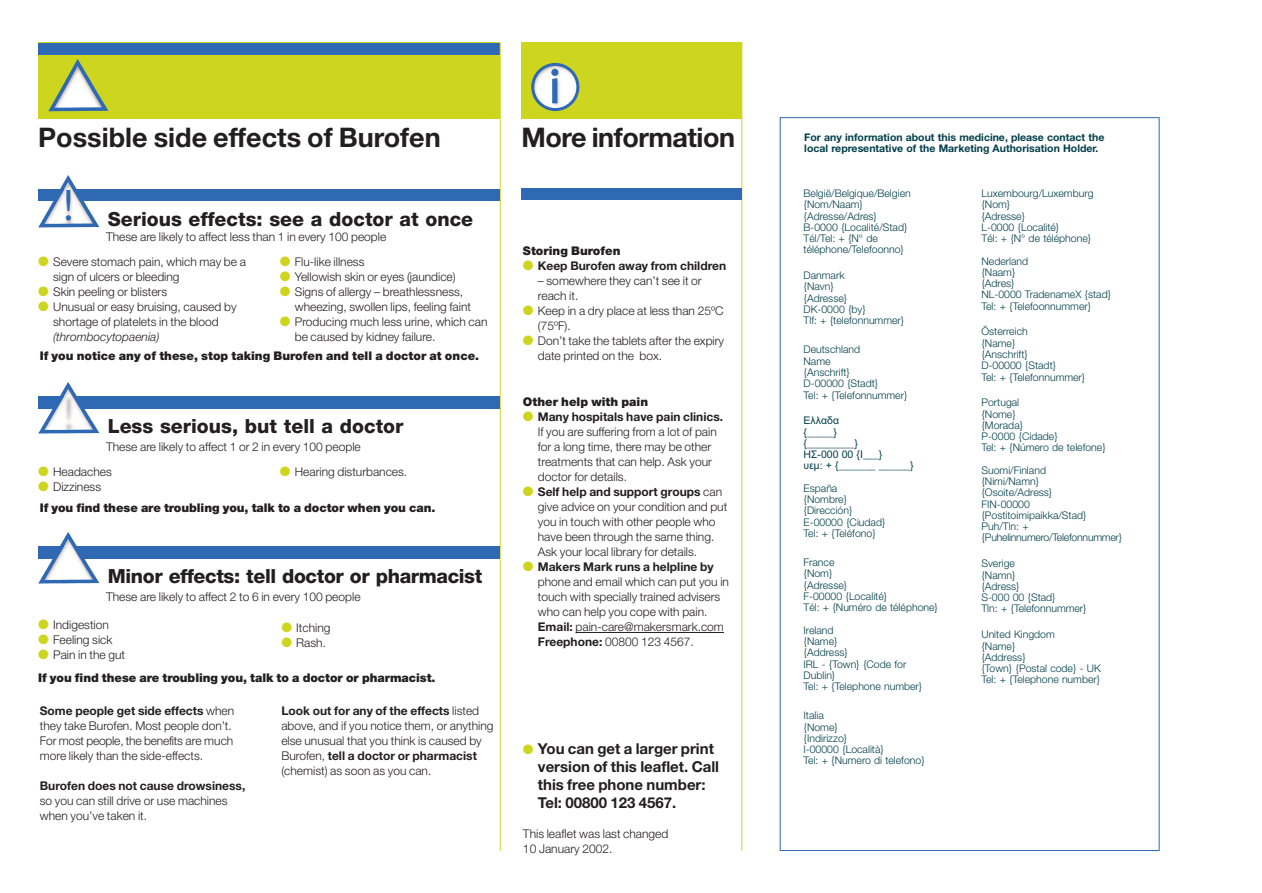
<style>
.page{position:relative;width:1262px;height:893px;background:#fff}
.page>*{position:absolute;margin:0;border:0;box-sizing:border-box;transform-origin:0 0}
.t1{font:46.5px "Meta Plus Normal";color:#2f69b3}
.t2{font:43.5px "Andale Mono";color:#2f69b3}
.t3{font:700 27px "Helvetica Neue";color:#231f20}
.t4{font:800 19.5px "Helvetica Neue";color:#231f20}
.t5{font:800 19.5px "Helvetica Neue";letter-spacing:-.02em;color:#231f20}
.t6{font:700 15px/18px "Helvetica Neue";color:#231f20}
.t7{font:300 12px/15px "Helvetica Neue";color:#231f20}
.t8{font:900 12px "Helvetica Neue";letter-spacing:-.005em;color:#231f20}
.t9{font:700 12px "Helvetica Neue";color:#231f20}
.t10{font:italic 300 12px "Helvetica Neue";color:#231f20}
.t11{font:300 10.5px/11.2px "Helvetica Neue";color:#003e4a}
.t12{font:700 10.5px/11.2px "Helvetica Neue";color:#003e4a}
.t13{font:10.5px/11.2px "Arial Dual Greek";color:#003e4a}
.s1{color:#ced51e}
.s2{font-weight:700}
</style>
<div class="page">
<div style="left:38px;top:43px;width:462px;height:76px;background:#ced51e"></div>
<div style="left:38px;top:43px;width:462px;height:12px;background:#2f69b3"></div>
<div style="left:521px;top:43px;width:221px;height:76px;background:#ced51e"></div>
<hr style="left:575px;top:632px;width:43px;height:1px;background:#231f20">
<hr style="left:618px;top:632px;width:106px;height:1px;background:#231f20">
<hr style="left:500px;top:43px;width:1px;height:807px;background:#ced51e">
<hr style="left:741px;top:43px;width:1px;height:807px;background:#ced51e">
<div style="left:521px;top:188px;width:221px;height:12px;background:#2f69b3"></div>
<img style="left:48px;top:59px;width:61px;height:53px">
<div style="left:38px;top:396px;width:462px;height:12px;background:#2f69b3"></div>
<img style="left:38px;top:382px;width:62px;height:52px">
<div style="left:38px;top:189px;width:462px;height:12px;background:#2f69b3"></div>
<img style="left:38px;top:175px;width:62px;height:53px">
<div style="left:38px;top:546px;width:462px;height:12px;background:#2f69b3"></div>
<img style="left:38px;top:532px;width:62px;height:52px">
<svg style="left:531px;top:63px;width:48px;height:48px"></svg>
<h3 class="t3" style="left:38px;top:127px;width:404px">Possible side effects of Burofen</h3>
<h2 class="t2" style="left:56px;top:190px;width:28px">!</h2>
<h3 class="t4" style="left:108px;top:212px;width:367px">Serious effects: see a doctor at once</h3>
<p class="t7" style="left:106px;top:231px;width:282px">These are likely to affect less than 1 in every 100 people</p>
<p class="t7" style="left:280px;top:255px;width:86px"><span class="s1">●</span> Flu-like illness</p>
<p class="t7" style="left:280px;top:270px;width:177px"><span class="s1">●</span> Yellowish skin or eyes (jaundice)</p>
<p class="t7" style="left:295px;top:285px;width:178px;text-indent:-15px"><span class="s1">●</span> Signs of allergy – breathlessness, wheezing, swollen lips, feeling faint</p>
<p class="t7" style="left:295px;top:315px;width:194px;text-indent:-15px"><span class="s1">●</span> Producing much less urine, which can be caused by kidney failure.</p>
<p class="t7" style="left:53px;top:255px;width:194px;text-indent:-15px"><span class="s1">●</span> Severe stomach pain, which may be a sign of ulcers or bleeding</p>
<p class="t7" style="left:38px;top:285px;width:130px"><span class="s1">●</span> Skin peeling or blisters</p>
<p class="t7" style="left:38px;top:300px;width:200px;text-align:center"><span class="s1">●</span> Unusual or easy bruising, caused by shortage of platelets in the blood</p>
<p class="t10" style="left:53px;top:332px;width:108px">(thrombocytopaenia)</p>
<p class="t8" style="left:40px;top:352px;width:441px">If you notice any of these, stop taking Burofen and tell a doctor at once.</p>
<h3 class="t4" style="left:108px;top:419px;width:297px">Less serious, but tell a doctor</h3>
<p class="t7" style="left:106px;top:440px;width:256px">These are likely to affect 1 or 2 in every 100 people</p>
<p class="t7" style="left:280px;top:465px;width:129px"><span class="s1">●</span> Hearing disturbances.</p>
<p class="t7" style="left:38px;top:465px;width:75px"><span class="s1">●</span> Headaches</p>
<p class="t7" style="left:38px;top:480px;width:64px"><span class="s1">●</span> Dizziness</p>
<p class="t8" style="left:40px;top:503px;width:397px">If you find these are troubling you, talk to a doctor when you can.</p>
<h3 class="t5" style="left:108px;top:569px;width:376px">Minor effects: tell doctor or pharmacist</h3>
<p class="t7" style="left:106px;top:590px;width:256px">These are likely to affect 2 to 6 in every 100 people</p>
<p class="t7" style="left:38px;top:618px;width:72px"><span class="s1">●</span> Indigestion</p>
<p class="t7" style="left:38px;top:633px;width:76px"><span class="s1">●</span> Feeling sick</p>
<p class="t7" style="left:38px;top:648px;width:88px"><span class="s1">●</span> Pain in the gut</p>
<p class="t7" style="left:281px;top:621px;width:51px"><span class="s1">●</span> Itching</p>
<p class="t7" style="left:281px;top:636px;width:46px"><span class="s1">●</span> Rash.</p>
<p class="t8" style="left:38px;top:673px;width:399px">If you find these are troubling you, talk to a doctor or pharmacist.</p>
<p class="t7" style="left:40px;top:704px;width:196px"><span class="s2">Some people get side effects</span> when they take Burofen. Most people don’t.<br>For most people, the benefits are much more likely than the side-effects.</p>
<p class="t9" style="left:40px;top:781px;width:207px">Burofen does not cause drowsiness,</p>
<p class="t7" style="left:40px;top:794px;width:189px">so you can still drive or use machines when you’ve taken it.</p>
<p class="t7" style="left:281px;top:704px;width:214px"><span class="s2">Look out for any of the effects</span> listed above, and if you notice them, or anything else unusual that you think is caused by Burofen, <span class="s2">tell a doctor or pharmacist </span>(chemist) as soon as you can.</p>
<h1 class="t1" style="left:549px;top:69px;width:13px">i</h1>
<h3 class="t3" style="left:521px;top:127px;width:215px">More information</h3>
<p class="t8" style="left:523px;top:246px;width:99px">Storing Burofen</p>
<p class="t9" style="left:523px;top:261px;width:205px"><span class="s1">●</span> Keep Burofen away from children</p>
<p class="t7" style="left:538px;top:274px;width:165px">– somewhere they can’t see it or reach it.</p>
<p class="t7" style="left:538px;top:304px;width:187px;text-indent:-15px"><span class="s1">●</span> Keep in a dry place at less than 25ºC (75ºF).</p>
<p class="t7" style="left:538px;top:334px;width:188px;text-indent:-15px"><span class="s1">●</span> Don’t take the tablets after the expiry date printed on the box.</p>
<p class="t8" style="left:523px;top:397px;width:127px">Other help with pain</p>
<p class="t7" style="left:538px;top:410px;width:187px;text-indent:-15px"><span class="s1">●</span> <span class="s2">Many hospitals have pain clinics.<br></span>If you are suffering from a lot of pain for a long time, there may be other treatments that can help. Ask your doctor for details.</p>
<p class="t7" style="left:538px;top:485px;width:191px;text-indent:-15px"><span class="s1">●</span> <span class="s2">Self help and support groups</span> can give advice on your condition and put you in touch with other people who have been through the same thing.<br>Ask your local library for details.</p>
<p class="t7" style="left:538px;top:560px;width:193px;text-indent:-15px"><span class="s1">●</span> <span class="s2">Makers Mark runs a helpline by </span>phone and email which can put you in touch with specially trained advisers who can help you cope with pain.<br><span class="s2">Email:</span> pain-care@makersmark.com<br><span class="s2">Freephone:</span> 00800 123 4567.</p>
<p class="t6" style="left:538px;top:741px;width:183px;text-indent:-15px"><span class="s1">●</span> You can get a larger print version of this leaflet. Call this free phone number:<br>Tel: 00800 123 4567.</p>
<p class="t7" style="left:523px;top:827px;width:147px">This leaflet was last changed<br>10 January 2002.</p>
<p class="t12" style="left:804px;top:132px;width:302px">For any information about this medicine, please contact the local representative of the Marketing Authorisation Holder.</p>
<p class="t11" style="left:803px;top:189px;width:109px">België/Belgique/Belgien {Nom/Naam} {Adresse/Adres}<br>B-0000 {Localité/Stad}<br>Tél/Tel: + {N° de téléphone/Telefoonno}</p>
<p class="t11" style="left:803px;top:271px;width:102px">Danmark<br>{Navn}<br>{Adresse}<br>DK-0000 {by}<br>Tlf: + {telefonnummer}</p>
<p class="t11" style="left:803px;top:345px;width:105px">Deutschland<br>Name<br>{Anschrift}<br>D-00000 {Stadt}<br>Tel: + {Telefonnummer}</p>
<p class="t13" style="left:803px;top:416px;width:112px">Ekkada<br>{_____}<br>{_________}<br>GR-000 00 { ___}<br>tel: + {_______ ______}</p>
<p class="t11" style="left:803px;top:483px;width:83px">España<br>{Nombre} {Dirección}<br>E-00000 {Ciudad}<br>Tel: + {Teléfono}</p>
<p class="t11" style="left:803px;top:558px;width:136px">France<br>{Nom}<br>{Adresse}<br>F-00000 {Localité}<br>Tél: + {Numéro de téléphone}</p>
<p class="t11" style="left:803px;top:625px;width:120px">Ireland<br>{Name}<br>{Address}<br>IRL - {Town} {Code for<br>Dublin}<br>Tel: + {Telephone number}</p>
<p class="t11" style="left:803px;top:711px;width:123px">Italia<br>{Nome}<br>{Indirizzo}<br>I-00000 {Località}<br>Tel: + {Numero di telefono}</p>
<p class="t11" style="left:981px;top:189px;width:113px">Luxembourg/Luxemburg {Nom}<br>{Adresse}<br>L-0000 {Localité}<br>Tél: + {N° de téléphone}</p>
<p class="t11" style="left:981px;top:256px;width:131px">Nederland<br>{Naam}<br>{Adres}<br>NL-0000 TradenameX {stad}<br>Tel: + {Telefoonnummer}</p>
<p class="t11" style="left:981px;top:327px;width:105px">Österreich<br>{Name}<br>{Anschrift}<br>D-00000 {Stadt}<br>Tel: + {Telefonnummer}</p>
<p class="t11" style="left:981px;top:398px;width:126px">Portugal<br>{Nome}<br>{Morada}<br>P-0000 {Cidade}<br>Tel: + {Número de telefone}</p>
<p class="t11" style="left:981px;top:465px;width:142px">Suomi/Finland<br>{Nimi/Namn}<br>{Osoite/Adress}<br>FIN-00000 {Postitoimipaikka/Stad}<br>Puh/Tln: + {Puhelinnumero/Telefonnummer}</p>
<p class="t11" style="left:981px;top:559px;width:107px">Sverige<br>{Namn}<br>{Adress}<br>S-000 00 {Stad}<br>Tln: + {Telefonnummer}</p>
<p class="t11" style="left:981px;top:630px;width:121px">United Kingdom<br>{Name}<br>{Address}<br>{Town} {Postal code} - UK<br>Tel: + {Telephone number}</p>
</div>
